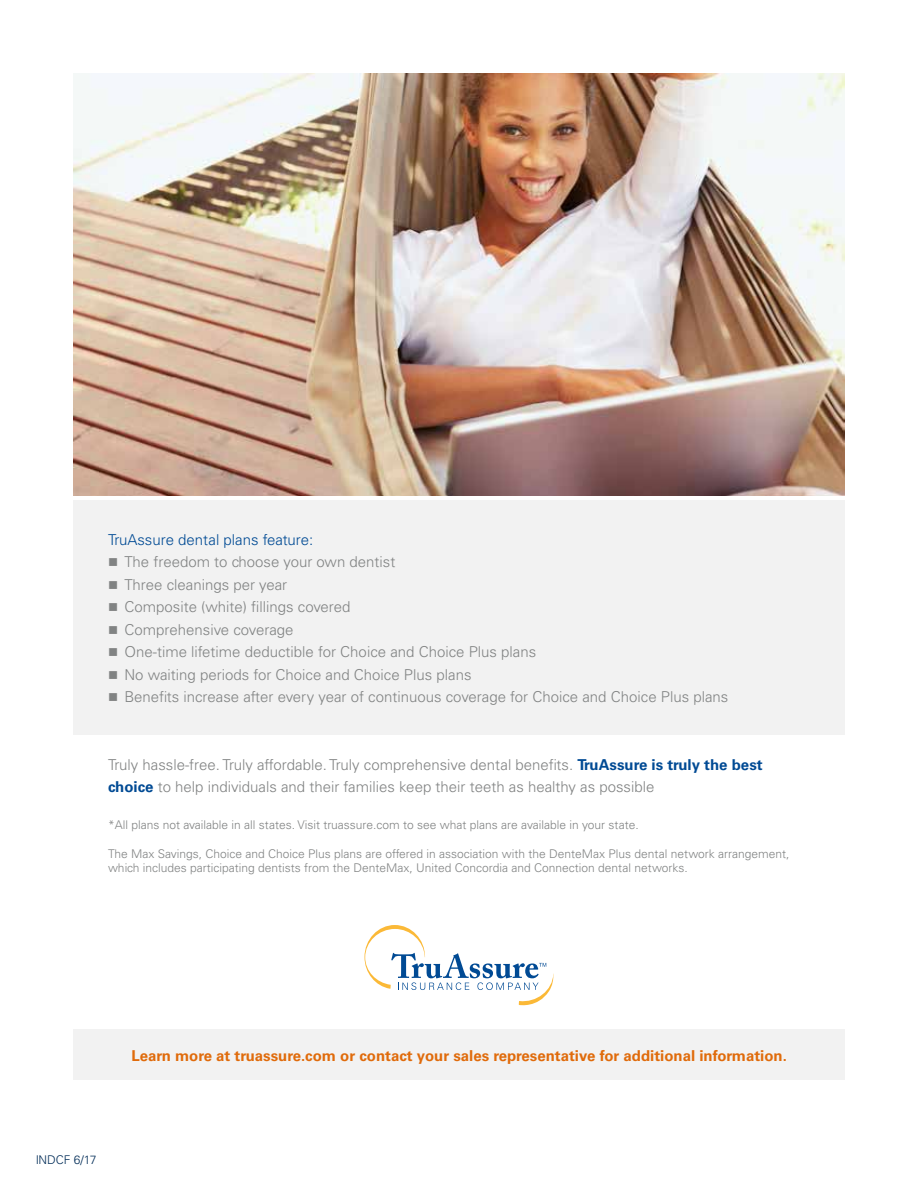
<style>
.page{position:relative;width:918px;height:1188px;background:#fff}
.page>*{position:absolute;margin:0;border:0;box-sizing:border-box;transform-origin:0 0}
.t1{font:300 15px/22.5px "Univers LT Std";color:#818383}
.t2{font:700 15px "Univers LT Std";color:#e06b0b}
.t3{font:300 15px "Univers LT Std";color:#004a94}
.t4{font:300 12px/14.4px "Univers LT Std";color:#818383}
.t5{font:300 12px "Univers LT Std";color:#002c57}
.s1{font-weight:700;color:#004a94}
</style>
<div class="page">
<div style="left:73px;top:500px;width:772px;height:234px;background:#f2f2f2"></div>
<div style="left:73px;top:1029px;width:772px;height:51px;background:#f2f2f2"></div>
<svg style="left:365px;top:925px;width:189px;height:80px"></svg>
<img style="left:73px;top:73px;width:772px;height:423px">
<p class="t3" style="left:108px;top:530px;width:207px">TruAssure dental plans feature:</p>
<p class="t1" style="left:108px;top:551px;width:289px">■ The freedom to choose your own dentist</p>
<p class="t1" style="left:108px;top:573px;width:181px">■ Three cleanings per year</p>
<p class="t1" style="left:108px;top:596px;width:244px">■ Composite (white) fillings covered</p>
<p class="t1" style="left:108px;top:618px;width:187px">■ Comprehensive coverage</p>
<p class="t1" style="left:108px;top:641px;width:430px">■ One-time lifetime deductible for Choice and Choice Plus plans</p>
<p class="t1" style="left:108px;top:663px;width:365px">■ No waiting periods for Choice and Choice Plus plans</p>
<p class="t1" style="left:108px;top:686px;width:622px">■ Benefits increase after every year of continuous coverage for Choice and Choice Plus plans</p>
<p class="t1" style="left:108px;top:753px;width:656px">Truly hassle-free. Truly affordable. Truly comprehensive dental benefits. <span class="s1">TruAssure is truly the best choice</span> to help individuals and their families keep their teeth as healthy as possible</p>
<p class="t4" style="left:108px;top:818px;width:532px">*All plans not available in all states. Visit truassure.com to see what plans are available in your state.</p>
<p class="t4" style="left:108px;top:846px;width:683px">The Max Savings, Choice and Choice Plus plans are offered in association with the DenteMax Plus dental network arrangement, which includes participating dentists from the DenteMax, United Concordia and Connection dental networks.</p>
<p class="t5" style="left:35px;top:1153px;width:63px">INDCF 6/17</p>
<p class="t2" style="left:132px;top:1047px;width:657px">Learn more at truassure.com or contact your sales representative for additional information.</p>
</div>
